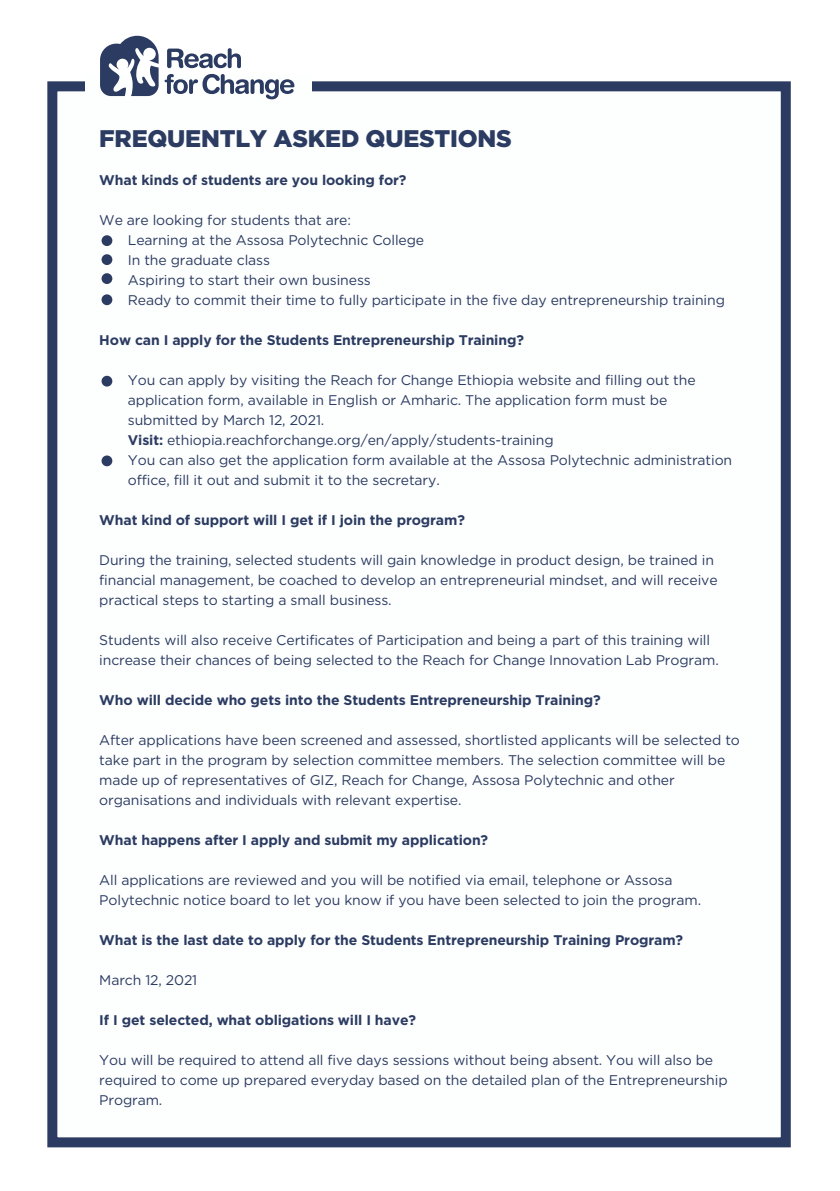
<style>
.page{position:relative;width:840px;height:1191px;background:#fff}
.page>*{position:absolute;margin:0;border:0;box-sizing:border-box;transform-origin:0 0}
.t1{font:900 24px "Gotham HTF";letter-spacing:-.01em;color:#2b3b61}
.t2{font:14px/20px "Gotham HTF";letter-spacing:-.01em;color:#2b3b61}
.t3{font:700 14px "Gotham HTF";letter-spacing:-.01em;color:#2b3b61}
.s1{font-weight:700}
</style>
<div class="page">
<div style="left:47px;top:81px;width:743px;height:1066px;background:#fdfefe;border:10px solid #2b3b61"></div>
<div style="left:85px;top:74px;width:226px;height:39px;background:#fdfefe"></div>
<svg style="left:100px;top:36px;width:194px;height:63px"></svg>
<div style="left:101px;top:235px;width:11px;height:11px;background:#2b3b61;border-radius:50%"></div>
<div style="left:101px;top:254px;width:11px;height:11px;background:#2b3b61;border-radius:50%"></div>
<div style="left:101px;top:273px;width:11px;height:11px;background:#2b3b61;border-radius:50%"></div>
<div style="left:101px;top:294px;width:11px;height:11px;background:#2b3b61;border-radius:50%"></div>
<div style="left:101px;top:376px;width:11px;height:10px;background:#2b3b61;border-radius:50%"></div>
<div style="left:101px;top:455px;width:11px;height:11px;background:#2b3b61;border-radius:50%"></div>
<h1 class="t1" style="left:99px;top:124px;width:414px">FREQUENTLY ASKED QUESTIONS</h1>
<p class="t3" style="left:99px;top:172px;width:308px">What kinds of students are you looking for?</p>
<p class="t2" style="left:128px;top:209px;width:598px;text-indent:-29px">We are looking for students that are:<br>Learning at the Assosa Polytechnic College<br>In the graduate class<br>Aspiring to start their own business<br>Ready to commit their time to fully participate in the five day entrepreneurship training</p>
<p class="t3" style="left:99px;top:332px;width:426px">How can I apply for the Students Entrepreneurship Training?</p>
<p class="t2" style="left:128px;top:369px;width:605px">You can apply by visiting the Reach for Change Ethiopia website and filling out the application form, available in English or Amharic. The application form must be submitted by March 12, 2021.<br><span class="s1">Visit:</span> ethiopia.reachforchange.org/en/apply/students-training<br>You can also get the application form available at the Assosa Polytechnic administration office, fill it out and submit it to the secretary.</p>
<p class="t3" style="left:99px;top:512px;width:367px">What kind of support will I get if I join the program?</p>
<p class="t2" style="left:99px;top:549px;width:619px">During the training, selected students will gain knowledge in product design, be trained in financial management, be coached to develop an entrepreneurial mindset, and will receive practical steps to starting a small business.</p>
<p class="t2" style="left:99px;top:629px;width:620px">Students will also receive Certificates of Participation and being a part of this training will increase their chances of being selected to the Reach for Change Innovation Lab Program.</p>
<p class="t3" style="left:99px;top:692px;width:502px">Who will decide who gets into the Students Entrepreneurship Training?</p>
<p class="t2" style="left:99px;top:729px;width:641px">After applications have been screened and assessed, shortlisted applicants will be selected to take part in the program by selection committee members. The selection committee will be made up of representatives of GIZ, Reach for Change, Assosa Polytechnic and other organisations and individuals with relevant expertise.</p>
<p class="t3" style="left:99px;top:832px;width:390px">What happens after I apply and submit my application?</p>
<p class="t2" style="left:99px;top:870px;width:603px">All applications are reviewed and you will be notified via email, telephone or Assosa<br>Polytechnic notice board to let you know if you have been selected to join the program.</p>
<p class="t3" style="left:99px;top:932px;width:585px">What is the last date to apply for the Students Entrepreneurship Training Program?</p>
<p class="t2" style="left:99px;top:970px;width:99px">March 12, 2021</p>
<p class="t3" style="left:99px;top:1012px;width:318px">If I get selected, what obligations will I have?</p>
<p class="t2" style="left:99px;top:1050px;width:629px">You will be required to attend all five days sessions without being absent. You will also be required to come up prepared everyday based on the detailed plan of the Entrepreneurship<br>Program.</p>
</div>
